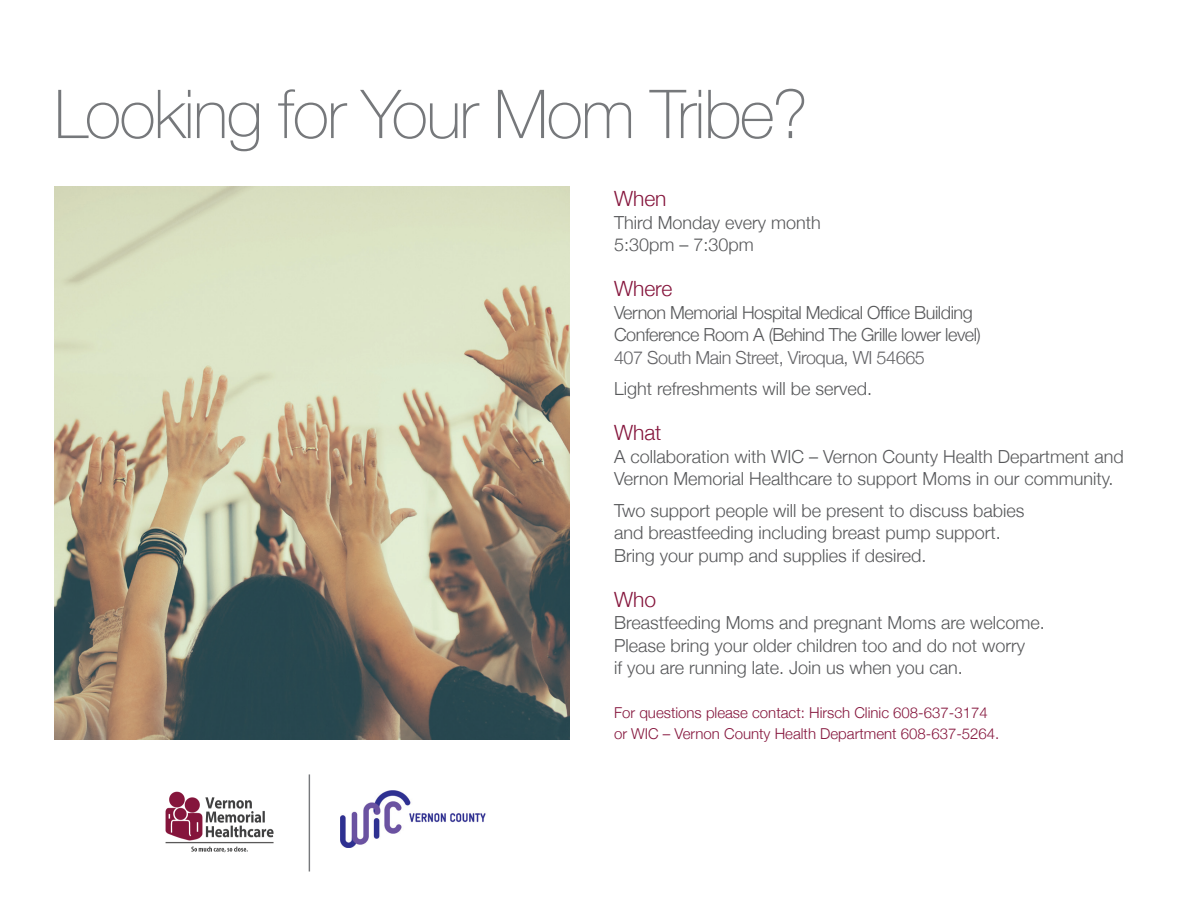
<style>
.page{position:relative;width:1188px;height:918px;background:#fff}
.page>*{position:absolute;margin:0;border:0;box-sizing:border-box;transform-origin:0 0}
.t1{font:100 67.5px "Helvetica Neue";letter-spacing:-.025em;color:#76787b}
.t2{font:300 21px "Helvetica Neue";color:#85153c}
.t3{font:300 18px/22.5px "Helvetica Neue";color:#57585a}
.t4{font:300 18px/22.5px "Helvetica Neue";letter-spacing:-.025em;color:#57585a}
.t5{font:300 18px "Helvetica Neue";letter-spacing:-.025em;color:#636366}
.t6{font:300 15px/21px "Helvetica Neue";color:#85153c}
</style>
<div class="page">
<img style="left:54px;top:186px;width:515px;height:553px">
<img style="left:165px;top:791px;width:109px;height:62px">
<img style="left:340px;top:791px;width:146px;height:57px">
<hr style="left:309px;top:774px;width:1px;height:98px;background:#76787b">
<h1 class="t1" style="left:54px;top:63px;width:756px">Looking for Your Mom Tribe?</h1>
<p class="t2" style="left:614px;top:182px;width:54px">When</p>
<p class="t3" style="left:614px;top:210px;width:208px">Third Monday every month<br>5:30pm – 7:30pm</p>
<p class="t2" style="left:614px;top:272px;width:60px">Where</p>
<p class="t4" style="left:614px;top:300px;width:368px">Vernon Memorial Hospital Medical Office Building<br>Conference Room A (Behind The Grille lower level)</p>
<p class="t5" style="left:614px;top:343px;width:312px">407 South Main Street, Viroqua, WI 54665</p>
<p class="t3" style="left:614px;top:376px;width:260px">Light refreshments will be served.</p>
<p class="t2" style="left:614px;top:416px;width:49px">What</p>
<p class="t3" style="left:614px;top:444px;width:511px">A collaboration with WIC – Vernon County Health Department and<br>Vernon Memorial Healthcare to support Moms in our community.</p>
<p class="t3" style="left:614px;top:498px;width:412px">Two support people will be present to discuss babies and breastfeeding including breast pump support.<br>Bring your pump and supplies if desired.</p>
<p class="t2" style="left:614px;top:583px;width:43px">Who</p>
<p class="t3" style="left:614px;top:610px;width:432px">Breastfeeding Moms and pregnant Moms are welcome.<br>Please bring your older children too and do not worry<br>if you are running late. Join us when you can.</p>
<p class="t6" style="left:614px;top:701px;width:387px">For questions please contact: Hirsch Clinic 608-637-3174 or WIC – Vernon County Health Department 608-637-5264.</p>
</div>
